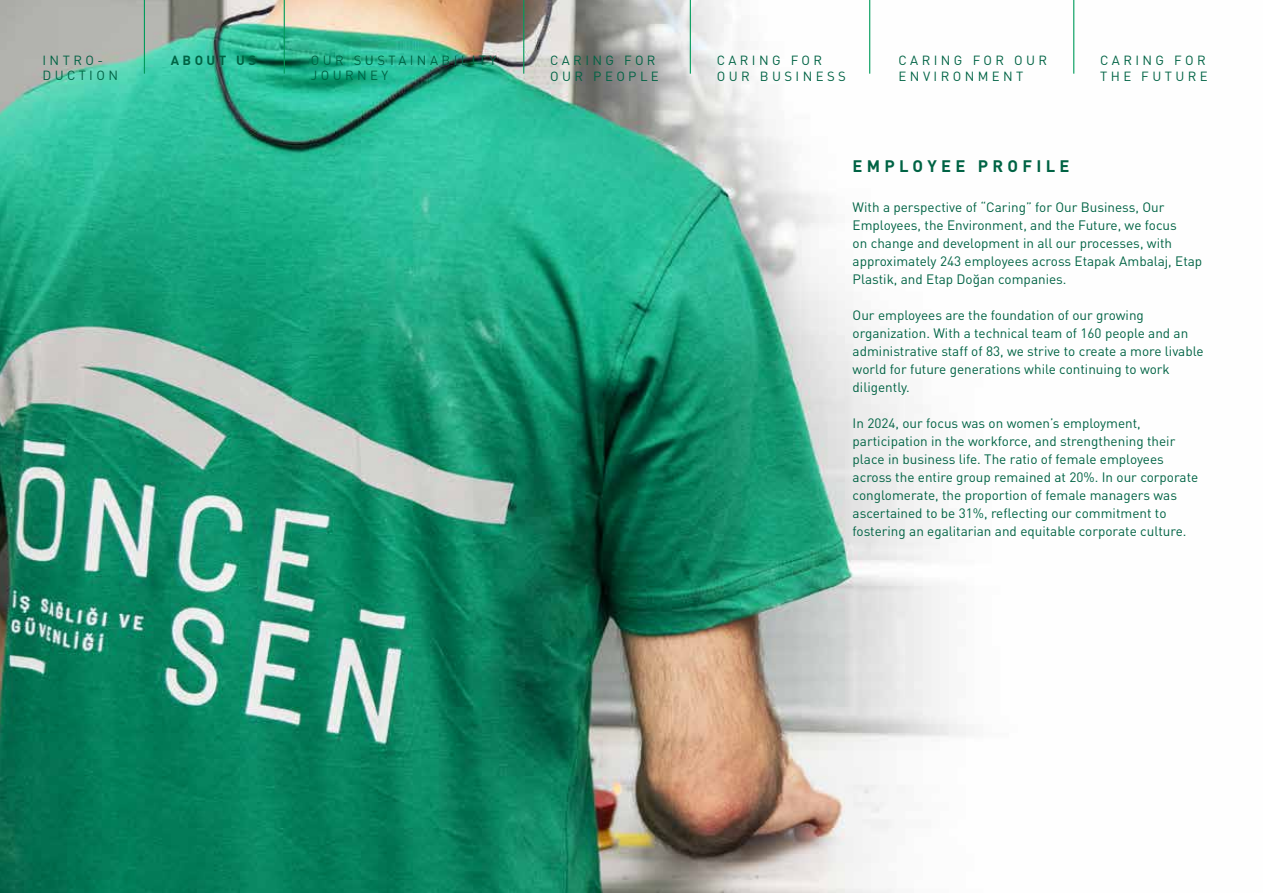
<style>
.page{position:relative;width:1263px;height:893px;background:#fff}
.page>*{position:absolute;margin:0;border:0;box-sizing:border-box;transform-origin:0 0}
.t1{font:700 16.5px "DIN Pro";letter-spacing:.26em;color:#006344}
.t2{font:13.5px/18px "DIN Pro";color:#006344}
.t3{font:13.2px/15.8px "DIN Pro";letter-spacing:.26em;color:#006344}
.t4{font:700 13.2px "DIN Pro";letter-spacing:.26em;color:#006344}
</style>
<div class="page">
<img style="left:0;top:0;width:1075px;height:893px">
<hr style="left:144px;top:0;width:1px;height:74px;background:#009c5b">
<hr style="left:284px;top:0;width:1px;height:74px;background:#009c5b">
<hr style="left:523px;top:0;width:1px;height:74px;background:#009c5b">
<hr style="left:690px;top:0;width:1px;height:74px;background:#009c5b">
<hr style="left:869px;top:0;width:1px;height:74px;background:#009c5b">
<hr style="left:1073px;top:0;width:1px;height:74px;background:#009c5b">
<p class="t3" style="left:43px;top:51px;width:77px">INTRO-<br>DUCTION</p>
<p class="t4" style="left:171px;top:51px;width:87px">ABOUT US</p>
<p class="t3" style="left:311px;top:52px;width:187px">OUR SUSTAINABILITY<br>JOURNEY</p>
<p class="t3" style="left:550px;top:52px;width:110px">CARING FOR<br>OUR PEOPLE</p>
<p class="t3" style="left:717px;top:52px;width:131px">CARING FOR<br>OUR BUSINESS</p>
<p class="t3" style="left:899px;top:52px;width:150px">CARING FOR OUR<br>ENVIRONMENT</p>
<p class="t3" style="left:1100px;top:52px;width:109px">CARING FOR<br>THE FUTURE</p>
<p class="t1" style="left:853px;top:155px;width:218px">EMPLOYEE PROFILE</p>
<p class="t2" style="left:853px;top:197px;width:351px">With a perspective of “Caring” for Our Business, Our Employees, the Environment, and the Future, we focus<br>on change and development in all our processes, with approximately 243 employees across Etapak Ambalaj, Etap Plastik, and Etap Doğan companies.</p>
<p class="t2" style="left:853px;top:305px;width:352px">Our employees are the foundation of our growing organization. With a technical team of 160 people and an administrative staff of 83, we strive to create a more livable world for future generations while continuing to work diligently.</p>
<p class="t2" style="left:853px;top:413px;width:347px">In 2024, our focus was on women’s employment, participation in the workforce, and strengthening their place in business life. The ratio of female employees across the entire group remained at 20%. In our corporate conglomerate, the proportion of female managers was ascertained to be 31%, reflecting our commitment to fostering an egalitarian and equitable corporate culture.</p>
</div>
